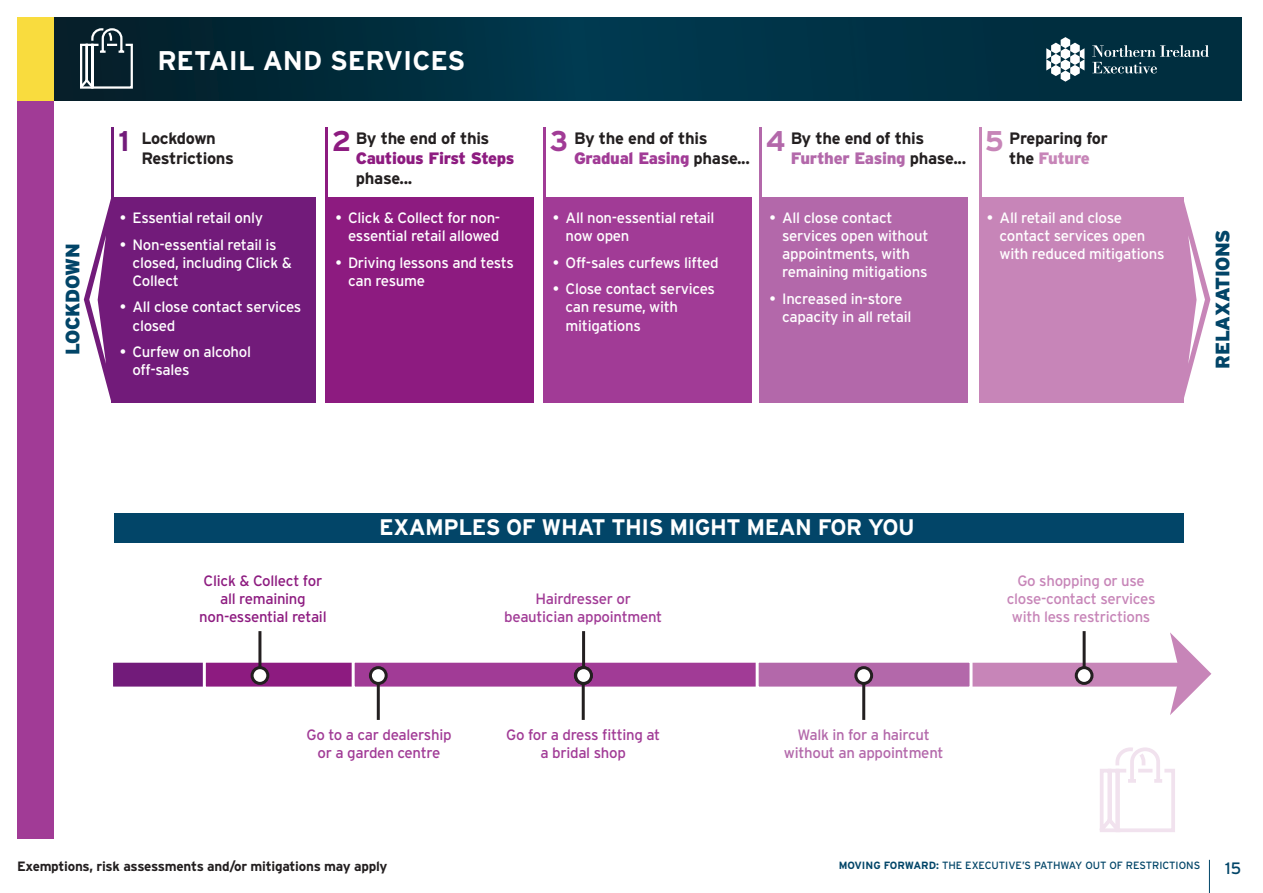
<style>
.page{position:relative;width:1263px;height:893px;background:#fff}
.page>*{position:absolute;margin:0;border:0;box-sizing:border-box;transform-origin:0 0}
.t1{font:700 28.5px "Interstate";color:#721b7a}
.t2{font:700 28.5px "Interstate";color:#8d1b80}
.t3{font:700 28.5px "Interstate";color:#a13b96}
.t4{font:700 28.5px "Interstate";color:#b368aa}
.t5{font:700 28.5px "Interstate";color:#c785b8}
.t6{font:700 27px "Interstate";color:#fff}
.t7{font:700 22.5px "Interstate";letter-spacing:-.02em;color:#fff}
.t8{font:900 19.5px "Interstate";letter-spacing:-.02em;color:#024568}
.t9{font:700 16.5px/19.8px "Interstate";letter-spacing:-.02em;color:#231f20}
.t10{font:900 16.5px "Interstate";letter-spacing:-.02em;color:#a13b96}
.t11{font:900 16.5px "Interstate";letter-spacing:-.02em;color:#b368aa}
.t12{font:900 16.5px "Interstate";letter-spacing:-.03em;color:#c785b8}
.t13{font:16.5px "Interstate";color:#024568}
.t14{font:15px/18px "Interstate";letter-spacing:-.02em;color:#fff}
.t15{font:15px/18px "Interstate";letter-spacing:-.02em;color:#a13b96;text-align:center}
.t16{font:15px/18px "Interstate";letter-spacing:-.02em;color:#c785b8;text-align:center}
.t17{font:15px/18px "Interstate";letter-spacing:-.02em;color:#8d1b80;text-align:center}
.t18{font:15px/18px "Interstate";letter-spacing:-.02em;color:#b368aa;text-align:center}
.t19{font:700 13.5px "Interstate";letter-spacing:-.02em;color:#231f20}
.t20{font:10.5px "Interstate";color:#024568}
.s1{font-weight:900;color:#8d1b80}
.s2{font-weight:700;color:#231f20}
.s3{font-weight:700}
</style>
<div class="page">
<div style="left:17px;top:18px;width:37px;height:821px;background:#a13b96"></div>
<svg style="left:54px;top:18px;width:1188px;height:83px;background:#002f40"></svg>
<div style="left:17px;top:18px;width:37px;height:83px;background:#f9dc3e"></div>
<hr style="left:1209px;top:860px;width:1px;height:33px;background:#024568">
<svg style="left:1046px;top:37px;width:38px;height:45px"></svg>
<svg style="left:1092px;top:45px;width:117px;height:28px;background:#2a505f"></svg>
<div style="left:110px;top:660px;width:1075px;height:30px;background:#c785b8;border:3px solid #fff"></div>
<svg style="left:1170px;top:632px;width:41px;height:83px"></svg>
<div style="left:112px;top:197px;width:204px;height:206px;background:#721b7a"></div>
<hr style="left:112px;top:128px;width:2px;height:69px;background:#721b7a">
<hr style="left:325px;top:128px;width:3px;height:69px;background:#8d1b80">
<hr style="left:543px;top:128px;width:2px;height:69px;background:#a13b96">
<div style="left:325px;top:197px;width:209px;height:206px;background:#8d1b80"></div>
<div style="left:543px;top:197px;width:208px;height:206px;background:#a13b96"></div>
<div style="left:759px;top:197px;width:209px;height:206px;background:#b368aa"></div>
<div style="left:979px;top:197px;width:204px;height:206px;background:#c785b8"></div>
<svg style="left:1183px;top:197px;width:27px;height:206px"></svg>
<svg style="left:84px;top:199px;width:27px;height:202px"></svg>
<div style="left:110px;top:660px;width:98px;height:30px;background:#721b7a;border:3px solid #fff"></div>
<div style="left:203px;top:660px;width:250px;height:30px;background:#8d1b80;border:3px solid #fff"></div>
<div style="left:352px;top:660px;width:501px;height:30px;background:#a13b96;border:3px solid #fff"></div>
<div style="left:756px;top:660px;width:216px;height:30px;background:#b368aa;border:3px solid #fff"></div>
<div style="left:114px;top:513px;width:1069px;height:30px;background:#024568"></div>
<hr style="left:759px;top:128px;width:3px;height:69px;background:#b368aa">
<hr style="left:979px;top:128px;width:2px;height:69px;background:#c785b8">
<hr style="left:377px;top:675px;width:3px;height:45px;background:#231f20">
<div style="left:370px;top:668px;width:16px;height:15px;background:#fff;border-radius:50%"></div>
<div style="left:369px;top:666px;width:19px;height:19px;border:3px solid #231f20;border-radius:50%"></div>
<hr style="left:582px;top:675px;width:3px;height:45px;background:#231f20">
<hr style="left:862px;top:675px;width:3px;height:45px;background:#231f20">
<div style="left:856px;top:668px;width:16px;height:15px;background:#fff;border-radius:50%"></div>
<div style="left:854px;top:666px;width:19px;height:19px;border:3px solid #231f20;border-radius:50%"></div>
<hr style="left:582px;top:631px;width:3px;height:44px;background:#231f20">
<div style="left:576px;top:668px;width:15px;height:15px;background:#fff;border-radius:50%"></div>
<div style="left:574px;top:666px;width:19px;height:19px;border:3px solid #231f20;border-radius:50%"></div>
<hr style="left:258px;top:631px;width:3px;height:44px;background:#231f20">
<div style="left:252px;top:668px;width:16px;height:15px;background:#fff;border-radius:50%"></div>
<div style="left:251px;top:666px;width:18px;height:19px;border:3px solid #231f20;border-radius:50%"></div>
<hr style="left:1083px;top:631px;width:3px;height:44px;background:#231f20">
<div style="left:1076px;top:668px;width:16px;height:15px;background:#fff;border-radius:50%"></div>
<div style="left:1075px;top:666px;width:18px;height:19px;border:3px solid #231f20;border-radius:50%"></div>
<svg style="left:79px;top:27px;width:55px;height:63px"></svg>
<svg style="left:1099px;top:747px;width:76px;height:85px"></svg>
<p class="t6" style="left:157px;top:45px;width:310px">RETAIL AND SERVICES</p>
<p class="t8" style="left:61px;top:355px;width:113px;rotate:-90deg">LOCKDOWN</p>
<p class="t1" style="left:119px;top:125px;width:12px">1</p>
<p class="t2" style="left:332px;top:125px;width:21px">2</p>
<p class="t3" style="left:550px;top:125px;width:20px">3</p>
<p class="t4" style="left:766px;top:125px;width:21px">4</p>
<p class="t5" style="left:985px;top:125px;width:21px">5</p>
<p class="t9" style="left:141px;top:128px;width:76px">Lockdown</p>
<p class="t9" style="left:141px;top:148px;width:94px">Restrictions</p>
<p class="t9" style="left:356px;top:128px;width:160px">By the end of this<br><span class="s1">Cautious First Steps </span>phase...</p>
<p class="t9" style="left:574px;top:128px;width:135px">By the end of this</p>
<p class="t10" style="left:574px;top:149px;width:177px">Gradual Easing <span class="s2">phase...</span></p>
<p class="t9" style="left:791px;top:128px;width:135px">By the end of this</p>
<p class="t11" style="left:791px;top:149px;width:177px">Further Easing <span class="s2">phase...</span></p>
<p class="t9" style="left:1009px;top:128px;width:100px">Preparing for</p>
<p class="t12" style="left:1009px;top:149px;width:82px"><span class="s2">the</span> Future</p>
<p class="t14" style="left:120px;top:209px;width:145px">• Essential retail only</p>
<p class="t14" style="left:133px;top:236px;width:161px;text-indent:-13px">• Non-essential retail is closed, including Click &amp;<br>Collect</p>
<p class="t14" style="left:133px;top:298px;width:170px;text-indent:-13px">• All close contact services closed</p>
<p class="t14" style="left:133px;top:343px;width:120px;text-indent:-13px">• Curfew on alcohol off-sales</p>
<p class="t14" style="left:335px;top:209px;width:166px;text-align:right">• Click &amp; Collect for non&shy;essential retail allowed</p>
<p class="t14" style="left:348px;top:254px;width:167px;text-indent:-13px">• Driving lessons and tests can resume</p>
<p class="t14" style="left:566px;top:209px;width:150px;text-indent:-13px">• All non-essential retail now open</p>
<p class="t14" style="left:553px;top:254px;width:167px">• Off-sales curfews lifted</p>
<p class="t14" style="left:566px;top:280px;width:151px;text-indent:-13px">• Close contact services can resume, with mitigations</p>
<p class="t14" style="left:782px;top:209px;width:148px;text-indent:-13px">• All close contact services open without appointments, with remaining mitigations</p>
<p class="t14" style="left:782px;top:290px;width:131px;text-indent:-13px">• Increased in-store capacity in all retail</p>
<p class="t14" style="left:1000px;top:209px;width:166px;text-indent:-13px">• All retail and close contact services open with reduced mitigations</p>
<p class="t8" style="left:1211px;top:369px;width:141px;rotate:-90deg">RELAXATIONS</p>
<p class="t17" style="left:199px;top:572px;width:129px">Click &amp; Collect for all remaining non-essential retail</p>
<p class="t7" style="left:379px;top:515px;width:537px">EXAMPLES OF WHAT THIS MIGHT MEAN FOR YOU</p>
<p class="t15" style="left:504px;top:590px;width:160px">Hairdresser or beautician appointment</p>
<p class="t15" style="left:306px;top:725px;width:147px">Go to a car dealership or a garden centre</p>
<p class="t15" style="left:506px;top:725px;width:156px">Go for a dress fitting at a bridal shop</p>
<p class="t18" style="left:784px;top:725px;width:161px">Walk in for a haircut without an appointment</p>
<p class="t16" style="left:1007px;top:572px;width:150px">Go shopping or use close-contact services with less restrictions</p>
<p class="t19" style="left:17px;top:858px;width:372px">Exemptions, risk assessments and/or mitigations may apply</p>
<p class="t20" style="left:839px;top:859px;width:363px"><span class="s3">MOVING FORWARD:</span> THE EXECUTIVE’S PATHWAY OUT OF RESTRICTIONS</p>
<p class="t13" style="left:1225px;top:859px;width:18px">15</p>
</div>
